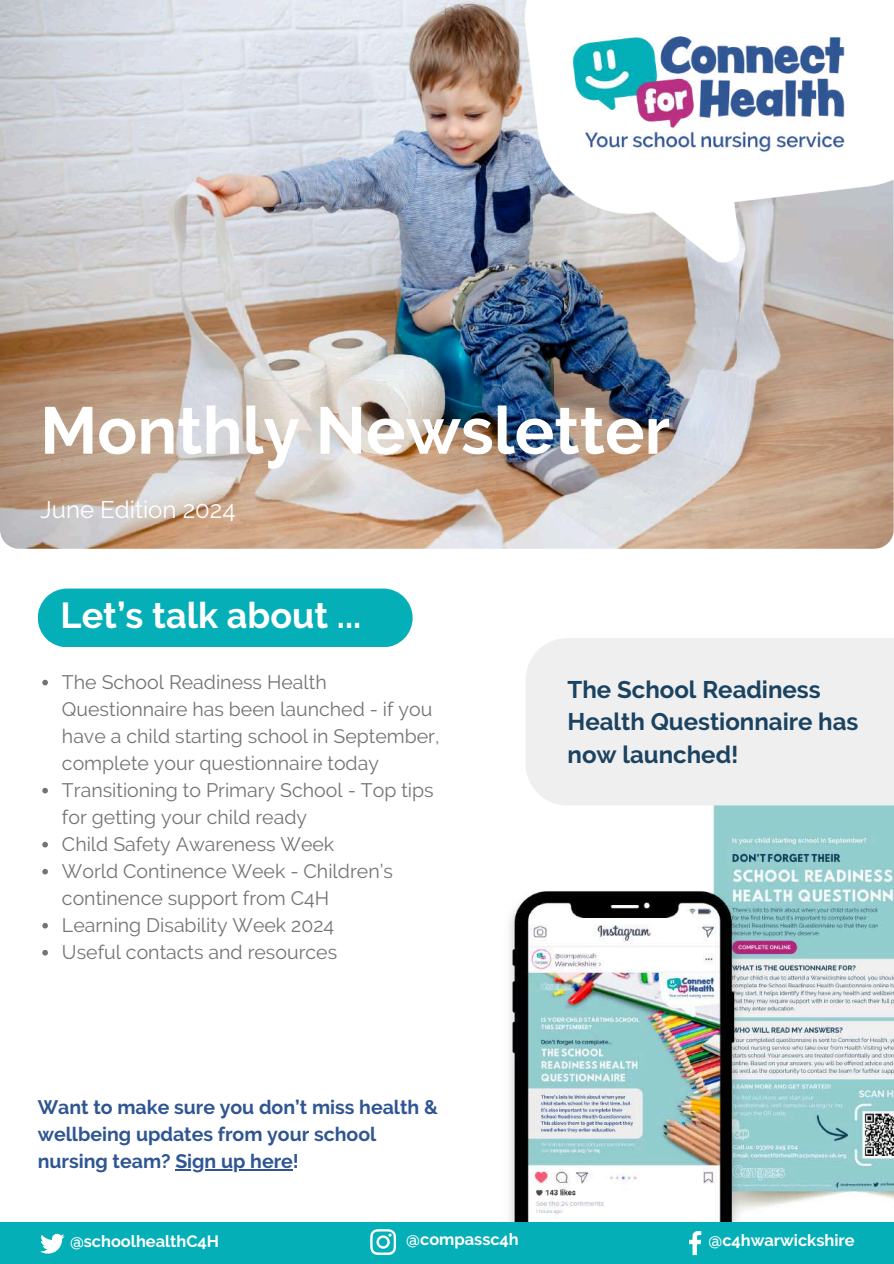
<style>
.page{position:relative;width:894px;height:1264px;background:#fff}
.page>*{position:absolute;margin:0;border:0;box-sizing:border-box;transform-origin:0 0}
.t1{font:700 66px "Raleway";color:#fff}
.t2{font:700 36px "Raleway";color:#fff}
.t3{font:700 24px/32.7px "Raleway";color:#1b4361}
.t4{font:24px "Raleway";color:#fff}
.t5{font:19.5px/27px "Raleway";color:#737373}
.t6{font:700 19.5px/27px "Raleway";color:#2f5592}
.t7{font:700 16.35px "Raleway";color:#fff}
</style>
<div class="page">
<img style="left:0;top:0;width:893px;height:548px">
<img style="left:525px;top:0;width:368px;height:262px">
<img style="left:567px;top:29px;width:281px;height:127px">
<div style="left:38px;top:588px;width:374px;height:59px;background:#05afb8"></div>
<img style="left:288px;top:805px;width:605px;height:417px">
<div style="left:0;top:1222px;width:893px;height:41px;background:#05afb8"></div>
<svg style="left:40px;top:1233px;width:24px;height:20px"></svg>
<svg style="left:689px;top:1231px;width:12px;height:23px"></svg>
<svg style="left:370px;top:1229px;width:26px;height:25px"></svg>
<svg style="left:42px;top:679px;width:6px;height:6px"></svg>
<svg style="left:42px;top:787px;width:6px;height:6px"></svg>
<svg style="left:42px;top:841px;width:6px;height:6px"></svg>
<svg style="left:42px;top:868px;width:6px;height:6px"></svg>
<svg style="left:42px;top:922px;width:6px;height:6px"></svg>
<svg style="left:42px;top:950px;width:6px;height:5px"></svg>
<hr style="left:175px;top:1169px;width:118px;height:1px;background:#2f5592">
<div style="left:525px;top:638px;width:368px;height:167px;background:#efefef"></div>
<h1 class="t1" style="left:40px;top:391px;width:631px">Monthly Newsletter</h1>
<p class="t4" style="left:40px;top:495px;width:197px">June Edition 2024</p>
<h2 class="t2" style="left:61px;top:594px;width:302px">Let’s talk about ...</h2>
<p class="t5" style="left:62px;top:668px;width:379px">The School Readiness Health Questionnaire has been launched - if you have a child starting school in September, complete your questionnaire today Transitioning to Primary School - Top tips for getting your child ready<br>Child Safety Awareness Week<br>World Continence Week - Children’s continence support from C4H<br>Learning Disability Week 2024<br>Useful contacts and resources</p>
<p class="t6" style="left:38px;top:1093px;width:401px">Want to make sure you don’t miss health &amp; wellbeing updates from your school nursing team? Sign up here!</p>
<p class="t3" style="left:567px;top:672px;width:292px">The School Readiness<br>Health Questionnaire has now launched!</p>
<p class="t7" style="left:70px;top:1231px;width:150px">@schoolhealthC4H</p>
<p class="t7" style="left:406px;top:1229px;width:114px">@compassc4h</p>
<p class="t7" style="left:708px;top:1230px;width:148px">@c4hwarwickshire</p>
</div>
